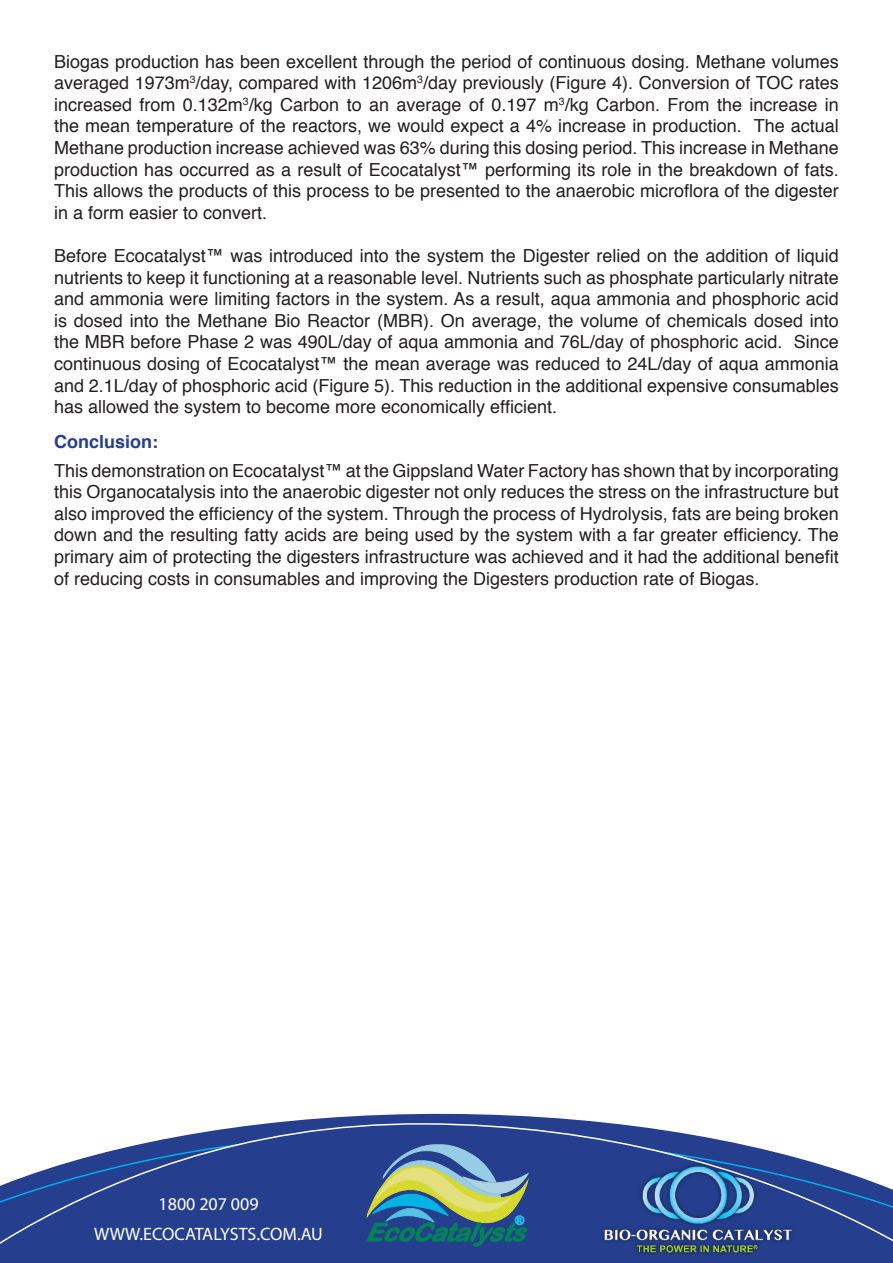
<style>
.page{position:relative;width:893px;height:1263px;background:#fff}
.page>*{position:absolute;margin:0;border:0;box-sizing:border-box;transform-origin:0 0}
.t1{font:18px/21.6px "Helvetica";color:#231f20;text-align:justify}
.t2{font:18px/30.2px "Myriad Pro";color:#fff;text-align:center}
.t3{font:700 18px "Helvetica";color:#253f8e}
</style>
<div class="page">
<svg style="left:281px;top:1113px;width:317px;height:9px;fill:#253f8e"></svg>
<svg style="left:0;top:1122px;width:893px;height:141px;fill:#253f8e"></svg>
<svg style="left:366px;top:1145px;width:162px;height:102px;background:#59838b"></svg>
<img style="left:599px;top:1161px;width:197px;height:96px">
<p class="t1" style="left:54px;top:51px;width:786px">Biogas production has been excellent through the period of continuous dosing. Methane volumes averaged 1973m<sup>3</sup>/day, compared with 1206m<sup>3</sup>/day previously (Figure 4). Conversion of TOC rates increased from 0.132m<sup>3</sup>/kg Carbon to an average of 0.197 m<sup>3</sup>/kg Carbon. From the increase in the mean temperature of the reactors, we would expect a 4% increase in production. The actual Methane production increase achieved was 63% during this dosing period. This increase in Methane production has occurred as a result of Ecocatalyst™ performing its role in the breakdown of fats.<br>This allows the products of this process to be presented to the anaerobic microflora of the digester in a form easier to convert.</p>
<p class="t1" style="left:54px;top:245px;width:786px">Before Ecocatalyst™ was introduced into the system the Digester relied on the addition of liquid nutrients to keep it functioning at a reasonable level. Nutrients such as phosphate particularly nitrate and ammonia were limiting factors in the system. As a result, aqua ammonia and phosphoric acid is dosed into the Methane Bio Reactor (MBR). On average, the volume of chemicals dosed into the MBR before Phase 2 was 490L/day of aqua ammonia and 76L/day of phosphoric acid. Since continuous dosing of Ecocatalyst™ the mean average was reduced to 24L/day of aqua ammonia and 2.1L/day of phosphoric acid (Figure 5). This reduction in the additional expensive consumables has allowed the system to become more economically efficient.</p>
<p class="t3" style="left:54px;top:427px;width:106px">Conclusion:</p>
<p class="t1" style="left:54px;top:460px;width:786px">This demonstration on Ecocatalyst™ at the Gippsland Water Factory has shown that by incorporating this Organocatalysis into the anaerobic digester not only reduces the stress on the infrastructure but also improved the efficiency of the system. Through the process of Hydrolysis, fats are being broken down and the resulting fatty acids are being used by the system with a far greater efficiency. The primary aim of protecting the digesters infrastructure was achieved and it had the additional benefit of reducing costs in consumables and improving the Digesters production rate of Biogas.</p>
<p class="t2" style="left:94px;top:1188px;width:230px">1800 207 009<br>WWW.ECOCATALYSTS.COM.AU</p>
</div>
